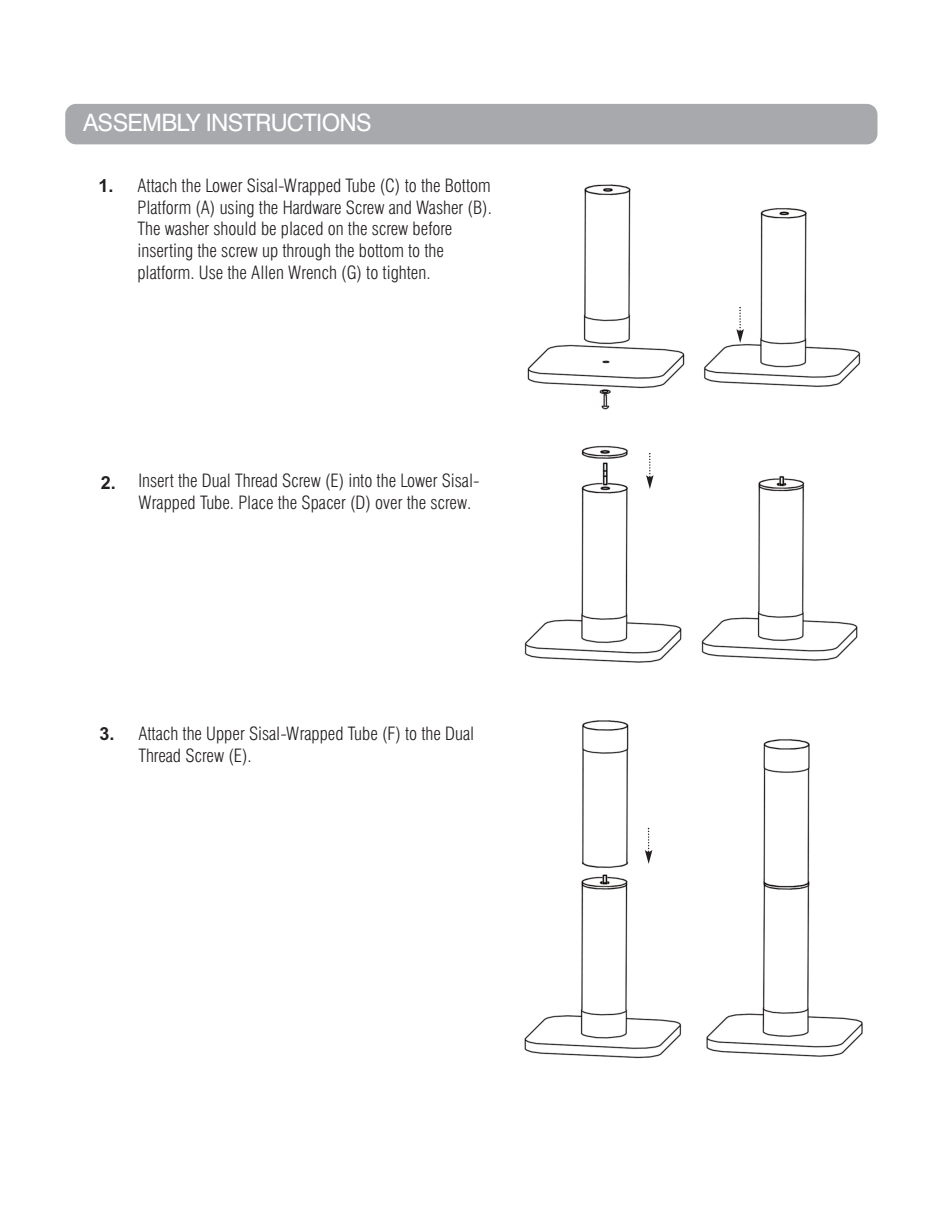
<style>
.page{position:relative;width:945px;height:1215px;background:#fff}
.page>*{position:absolute;margin:0;border:0;box-sizing:border-box;transform-origin:0 0}
.t1{font:24px "Swiss 721 BT";letter-spacing:-.03em;color:#fff}
.t2{font:300 condensed 18px/21.6px "Swiss 721 BT";color:#231f20}
.t3{font:700 18px "Arial";color:#231f20}
</style>
<div class="page">
<div style="left:65px;top:104px;width:812px;height:40px;background:#a8a9ad;border-radius:11px"></div>
<img style="left:527px;top:184px;width:158px;height:226px">
<img style="left:704px;top:208px;width:157px;height:179px">
<svg style="left:736px;top:307px;width:8px;height:36px"></svg>
<img style="left:706px;top:739px;width:157px;height:318px">
<img style="left:524px;top:446px;width:158px;height:217px">
<img style="left:701px;top:475px;width:157px;height:186px">
<svg style="left:646px;top:453px;width:8px;height:36px"></svg>
<img style="left:524px;top:720px;width:158px;height:339px">
<svg style="left:645px;top:828px;width:7px;height:36px"></svg>
<h1 class="t1" style="left:83px;top:114px;width:290px">ASSEMBLY INSTRUCTIONS</h1>
<p class="t3" style="left:98px;top:176px;width:17px">1.</p>
<p class="t2" style="left:137px;top:176px;width:356px">Attach the Lower Sisal-Wrapped Tube (C) to the Bottom Platform (A) using the Hardware Screw and Washer (B).<br>The washer should be placed on the screw before inserting the screw up through the bottom to the platform. Use the Allen Wrench (G) to tighten.</p>
<p class="t3" style="left:101px;top:472px;width:17px">2.</p>
<p class="t2" style="left:138px;top:472px;width:343px">Insert the Dual Thread Screw (E) into the Lower Sisal-<br>Wrapped Tube. Place the Spacer (D) over the screw.</p>
<p class="t3" style="left:100px;top:723px;width:17px">3.</p>
<p class="t2" style="left:138px;top:725px;width:337px">Attach the Upper Sisal-Wrapped Tube (F) to the Dual<br>Thread Screw (E).</p>
</div>
